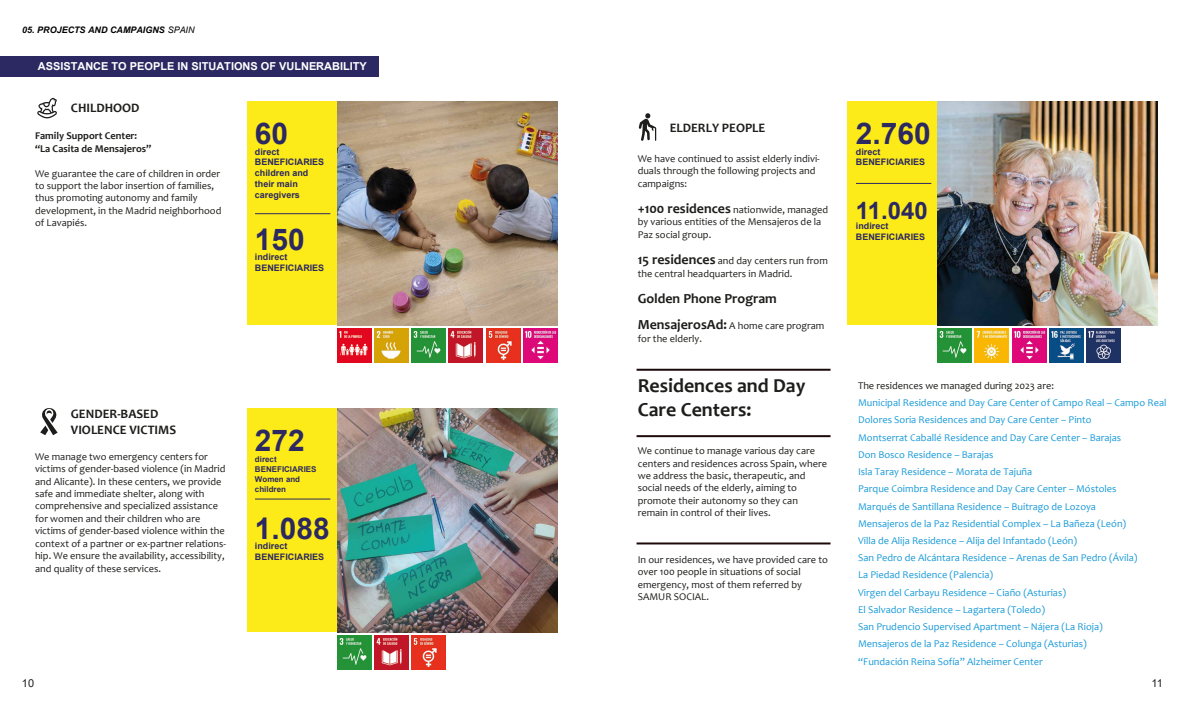
<style>
.page{position:relative;width:1185px;height:706px;background:#fff}
.page>*{position:absolute;margin:0;border:0;box-sizing:border-box;transform-origin:0 0}
.t1{font:700 29.9px "Arial";color:#2b2862}
.t2{font:700 23.9px "Arial";color:#2b2862}
.t3{font:700 19.9px/23.9px "Candara";color:#1d1d1b}
.t4{font:700 14px "Candara";color:#1d1d1b}
.t5{font:700 13px/15.6px "Candara";color:#1d1d1b}
.t6{font:700 11px "Arial";color:#fff}
.t7{font:11px "Arial";color:#1d1d1b}
.t8{font:10.4px/12.4px "Candara";color:#1d1d1b}
.t9{font:10.4px/17.2px "Candara";color:#1b9bd8}
.t10{font:700 10.4px/12.4px "Candara";color:#1d1d1b}
.t11{font:700 9px/10.8px "Arial";color:#2b2862}
.t12{font:italic 700 9px "Arial";color:#010101}
.t13{font:700 8px/10.8px "Arial";color:#2b2862}
.s1{font-weight:400}
.s2{font-weight:700;font-size:14px}
.s3{color:#1d1d1b}
</style>
<div class="page">
<div style="left:247px;top:101px;width:90px;height:224px;background:#fdeb19"></div>
<div style="left:247px;top:408px;width:90px;height:224px;background:#fdeb19"></div>
<div style="left:0;top:56px;width:378px;height:21px;background:#2b2862"></div>
<img style="left:337px;top:328px;width:34px;height:34px">
<img style="left:412px;top:328px;width:34px;height:34px">
<img style="left:337px;top:635px;width:34px;height:34px">
<img style="left:523px;top:328px;width:34px;height:34px">
<img style="left:374px;top:328px;width:34px;height:34px">
<img style="left:486px;top:328px;width:34px;height:34px">
<img style="left:412px;top:635px;width:34px;height:34px">
<img style="left:449px;top:328px;width:34px;height:34px">
<img style="left:374px;top:635px;width:34px;height:34px">
<hr style="left:255px;top:213px;width:75px;height:1px;background:#2b2862">
<hr style="left:255px;top:498px;width:75px;height:1px;background:#2b2862">
<img style="left:337px;top:101px;width:220px;height:224px">
<svg style="left:37px;top:98px;width:20px;height:20px"></svg>
<svg style="left:40px;top:408px;width:18px;height:27px"></svg>
<img style="left:337px;top:408px;width:220px;height:224px">
<div style="left:847px;top:101px;width:91px;height:224px;background:#fdeb19"></div>
<img style="left:938px;top:101px;width:220px;height:224px">
<hr style="left:856px;top:183px;width:75px;height:1px;background:#2b2862">
<hr style="left:637px;top:369px;width:193px;height:2px;background:#1b0808">
<hr style="left:637px;top:435px;width:193px;height:2px;background:#1b0808">
<hr style="left:637px;top:542px;width:193px;height:2px;background:#1b0808">
<img style="left:938px;top:329px;width:34px;height:34px">
<img style="left:1087px;top:329px;width:33px;height:34px">
<img style="left:975px;top:329px;width:34px;height:34px">
<img style="left:1049px;top:329px;width:34px;height:34px">
<img style="left:1012px;top:329px;width:34px;height:34px">
<svg style="left:639px;top:113px;width:17px;height:28px"></svg>
<p class="t12" style="left:22px;top:24px;width:174px">05. PROJECTS AND CAMPAIGNS <span class="s1">SPAIN</span></p>
<p class="t6" style="left:38px;top:59px;width:330px">ASSISTANCE TO PEOPLE IN SITUATIONS OF VULNERABILITY</p>
<p class="t5" style="left:71px;top:100px;width:70px">CHILDHOOD</p>
<p class="t10" style="left:35px;top:130px;width:118px">Family Support Center: “La Casita de Mensajeros”</p>
<p class="t8" style="left:35px;top:167px;width:188px">We guarantee the care of children in order to support the labor insertion of families, thus promoting autonomy and family development, in the Madrid neighborhood of Lavapiés.</p>
<p class="t1" style="left:255px;top:112px;width:35px">60</p>
<p class="t11" style="left:255px;top:146px;width:71px">direct<br>BENEFICIARIES children and their main caregivers</p>
<p class="t1" style="left:255px;top:218px;width:51px">150</p>
<p class="t11" style="left:255px;top:252px;width:71px">indirect<br>BENEFICIARIES</p>
<p class="t5" style="left:71px;top:406px;width:107px">GENDER-BASED<br>VIOLENCE VICTIMS</p>
<p class="t8" style="left:35px;top:450px;width:193px">We manage two emergency centers for victims of gender-based violence (in Madrid and Alicante). In these centers, we provide safe and immediate shelter, along with comprehensive and specialized assistance for women and their children who are victims of gender-based violence within the context of a partner or ex-partner relations&shy;hip. We ensure the availability, accessibility, and quality of these services.</p>
<p class="t1" style="left:255px;top:419px;width:51px">272</p>
<p class="t13" style="left:255px;top:453px;width:63px">direct<br>BENEFICIARIES</p>
<p class="t13" style="left:255px;top:474px;width:47px;line-height:9.6px">Women and children</p>
<p class="t1" style="left:255px;top:507px;width:76px">1.088</p>
<p class="t11" style="left:255px;top:541px;width:71px">indirect<br>BENEFICIARIES</p>
<p class="t7" style="left:22px;top:675px;width:14px">10</p>
<p class="t5" style="left:670px;top:120px;width:97px">ELDERLY PEOPLE</p>
<p class="t8" style="left:638px;top:152px;width:184px">We have continued to assist elderly indivi&shy;duals through the following projects and campaigns:</p>
<p class="t8" style="left:638px;top:203px;width:192px"><span class="s2">+100 residences</span> nationwide, managed by various entities of the Mensajeros de la<br>Paz social group.</p>
<p class="t8" style="left:638px;top:254px;width:192px"><span class="s2">15 residences</span> and day centers run from the central headquarters in Madrid.</p>
<p class="t4" style="left:638px;top:289px;width:141px">Golden Phone Program</p>
<p class="t8" style="left:638px;top:319px;width:188px"><span class="s2">MensajerosAd:</span> A home care program for the elderly.</p>
<p class="t3" style="left:638px;top:373px;width:169px">Residences and Day<br>Care Centers:</p>
<p class="t8" style="left:638px;top:444px;width:191px">We continue to manage various day care centers and residences across Spain, where we address the basic, therapeutic, and social needs of the elderly, aiming to promote their autonomy so they can remain in control of their lives.</p>
<p class="t8" style="left:638px;top:553px;width:192px">In our residences, we have provided care to over 100 people in situations of social emergency, most of them referred by<br>SAMUR SOCIAL.</p>
<p class="t1" style="left:856px;top:112px;width:76px">2.760</p>
<p class="t11" style="left:856px;top:146px;width:71px">direct<br>BENEFICIARIES</p>
<p class="t2" style="left:856px;top:193px;width:73px">11.040</p>
<p class="t11" style="left:856px;top:221px;width:71px">indirect<br>BENEFICIARIES</p>
<p class="t9" style="left:858px;top:377px;width:310px"><span class="s3">The residences we managed during 2023 are:<br></span>Municipal Residence and Day Care Center of Campo Real – Campo Real Dolores Soria Residences and Day Care Center – Pinto<br>Montserrat Caballé Residence and Day Care Center – Barajas<br>Don Bosco Residence – Barajas<br>Isla Taray Residence – Morata de Tajuña<br>Parque Coimbra Residence and Day Care Center – Móstoles<br>Marqués de Santillana Residence – Buitrago de Lozoya<br>Mensajeros de la Paz Residential Complex – La Bañeza (León)<br>Villa de Alija Residence – Alija del Infantado (León)<br>San Pedro de Alcántara Residence – Arenas de San Pedro (Ávila)<br>La Piedad Residence (Palencia)<br>Virgen del Carbayu Residence – Ciaño (Asturias)<br>El Salvador Residence – Lagartera (Toledo)<br>San Prudencio Supervised Apartment – Nájera (La Rioja)<br>Mensajeros de la Paz Residence – Colunga (Asturias)<br>“Fundación Reina Sofía” Alzheimer Center</p>
<p class="t7" style="left:1152px;top:675px;width:13px">11</p>
</div>
